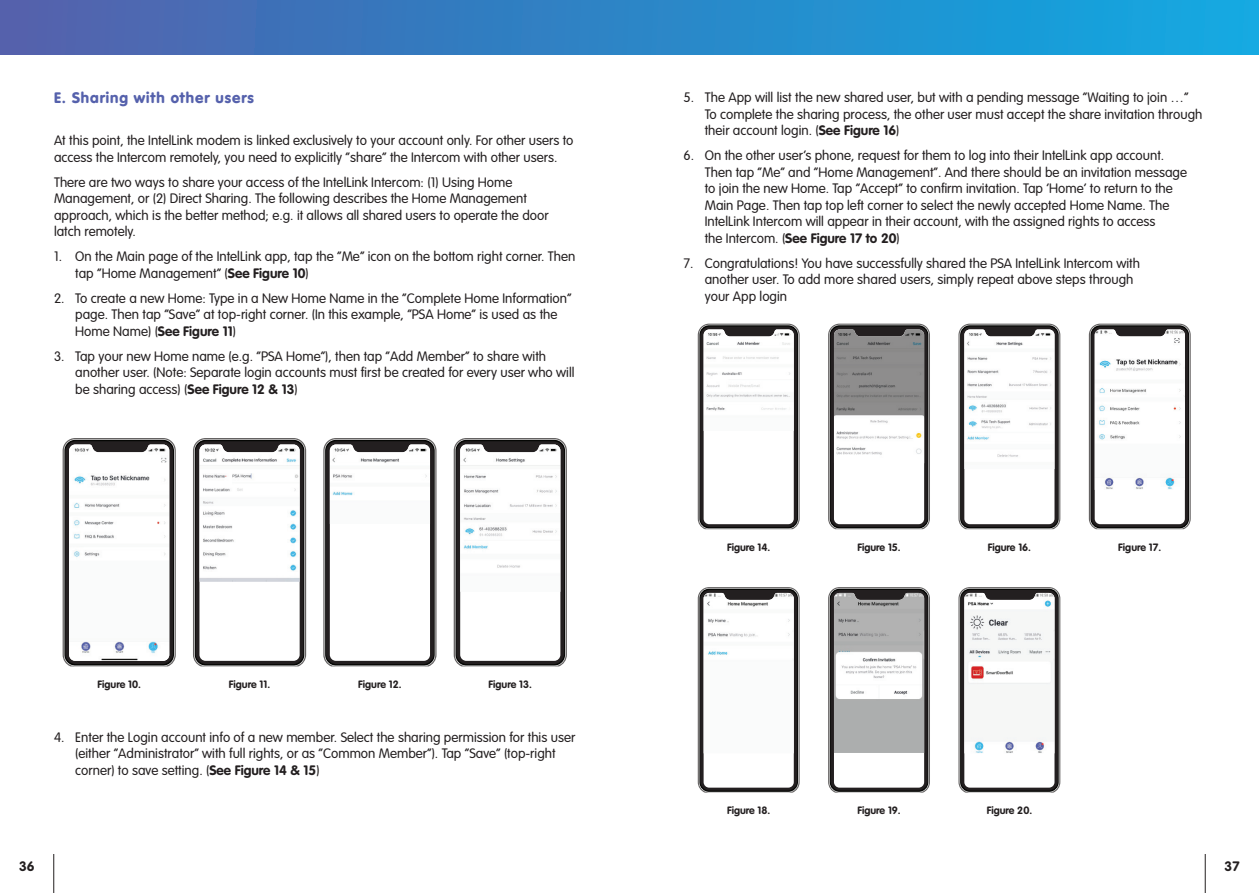
<style>
.page{position:relative;width:1259px;height:893px;background:#fff}
.page>*{position:absolute;margin:0;border:0;box-sizing:border-box;transform-origin:0 0}
.t1{font:900 15px "VAG Rounded";letter-spacing:.06em;color:#5561ac}
.t2{font:300 13.5px/16.5px "VAG Rounded";color:#231f20}
.t3{font:700 13.5px "VAG Rounded";color:#231f20}
.t4{font:700 10.5px "VAG Rounded";color:#231f20}
.s1{font-weight:700}
</style>
<div class="page">
<svg style="left:63px;top:438px;width:113px;height:228px;background:#484646"></svg>
<img style="left:69px;top:444px;width:100px;height:217px">
<svg style="left:193px;top:438px;width:113px;height:228px"></svg>
<img style="left:199px;top:444px;width:101px;height:138px">
<svg style="left:323px;top:438px;width:113px;height:228px"></svg>
<img style="left:330px;top:444px;width:100px;height:80px">
<svg style="left:454px;top:438px;width:113px;height:228px"></svg>
<img style="left:460px;top:444px;width:100px;height:148px">
<svg style="left:698px;top:324px;width:101px;height:205px"></svg>
<img style="left:703px;top:329px;width:91px;height:102px">
<svg style="left:828px;top:324px;width:102px;height:205px"></svg>
<img style="left:834px;top:329px;width:90px;height:134px">
<svg style="left:958px;top:324px;width:102px;height:205px"></svg>
<img style="left:964px;top:329px;width:90px;height:140px">
<svg style="left:1088px;top:324px;width:102px;height:205px"></svg>
<img style="left:1094px;top:329px;width:90px;height:161px">
<svg style="left:698px;top:587px;width:101px;height:206px"></svg>
<img style="left:703px;top:593px;width:91px;height:160px">
<svg style="left:828px;top:587px;width:102px;height:206px"></svg>
<img style="left:834px;top:593px;width:90px;height:160px">
<svg style="left:958px;top:587px;width:102px;height:206px"></svg>
<img style="left:964px;top:593px;width:90px;height:160px">
<hr style="left:53px;top:854px;width:1px;height:39px;background:#231f20">
<hr style="left:1205px;top:854px;width:1px;height:39px;background:#231f20">
<div style="left:0;top:0;width:1259px;height:54px;background:linear-gradient(to right,#5060ab,#0daae2)"></div>
<p class="t1" style="left:54px;top:89px;width:201px">E. Sharing with other users</p>
<p class="t2" style="left:54px;top:132px;width:521px">At this point, the IntelLink modem is linked exclusively to your account only. For other users to access the Intercom remotely, you need to explicitly “share” the Intercom with other users.</p>
<p class="t2" style="left:54px;top:174px;width:496px">There are two ways to share your access of the IntelLink Intercom: (1) Using Home Management, or (2) Direct Sharing. The following describes the Home Management approach, which is the better method; e.g. it allows all shared users to operate the door latch remotely.</p>
<p class="t2" style="left:75px;top:248px;width:502px;text-indent:-21px">1. On the Main page of the IntelLink app, tap the “Me” icon on the bottom right corner. Then tap “Home Management” (<span class="s1">See Figure 10</span>)</p>
<p class="t2" style="left:75px;top:290px;width:498px;text-indent:-21px">2. To create a new Home: Type in a New Home Name in the “Complete Home Information” page. Then tap “Save” at top-right corner. (In this example, “PSA Home” is used as the<br>Home Name) (<span class="s1">See Figure 11</span>)</p>
<p class="t2" style="left:75px;top:348px;width:501px;text-indent:-21px">3. Tap your new Home name (e.g. “PSA Home”), then tap “Add Member” to share with another user. (Note: Separate login accounts must first be created for every user who will be sharing access) (<span class="s1">See Figure 12 &amp; 13</span>)</p>
<p class="t4" style="left:97px;top:678px;width:45px">Figure 10.</p>
<p class="t4" style="left:229px;top:678px;width:43px">Figure 11.</p>
<p class="t4" style="left:358px;top:678px;width:45px">Figure 12.</p>
<p class="t4" style="left:488px;top:678px;width:45px">Figure 13.</p>
<p class="t2" style="left:75px;top:729px;width:501px;text-indent:-21px">4. Enter the Login account info of a new member. Select the sharing permission for this user (either “Administrator” with full rights, or as “Common Member”). Tap “Save” (top-right corner) to save setting. (<span class="s1">See Figure 14 &amp; 15</span>)</p>
<p class="t2" style="left:705px;top:89px;width:499px;text-indent:-21px">5. The App will list the new shared user, but with a pending message “Waiting to join …”<br>To complete the sharing process, the other user must accept the share invitation through their account login. (<span class="s1">See Figure 16</span>)</p>
<p class="t2" style="left:705px;top:147px;width:484px;text-indent:-21px">6. On the other user’s phone, request for them to log into their IntelLink app account.<br>Then tap “Me” and “Home Management”. And there should be an invitation message to join the new Home. Tap “Accept” to confirm invitation. Tap ‘Home’ to return to the Main Page. Then tap top left corner to select the newly accepted Home Name. The IntelLink Intercom will appear in their account, with the assigned rights to access<br>the Intercom. (<span class="s1">See Figure 17 to 20</span>)</p>
<p class="t2" style="left:705px;top:255px;width:437px;text-indent:-21px">7. Congratulations! You have successfully shared the PSA IntelLink Intercom with another user. To add more shared users, simply repeat above steps through your App login</p>
<p class="t4" style="left:727px;top:541px;width:45px">Figure 14.</p>
<p class="t4" style="left:857px;top:541px;width:45px">Figure 15.</p>
<p class="t4" style="left:987px;top:541px;width:45px">Figure 16.</p>
<p class="t4" style="left:1118px;top:541px;width:44px">Figure 17.</p>
<p class="t4" style="left:727px;top:805px;width:45px">Figure 18.</p>
<p class="t4" style="left:857px;top:805px;width:45px">Figure 19.</p>
<p class="t4" style="left:986px;top:805px;width:47px">Figure 20.</p>
<p class="t3" style="left:19px;top:858px;width:17px">36</p>
<p class="t3" style="left:1224px;top:858px;width:17px">37</p>
</div>
